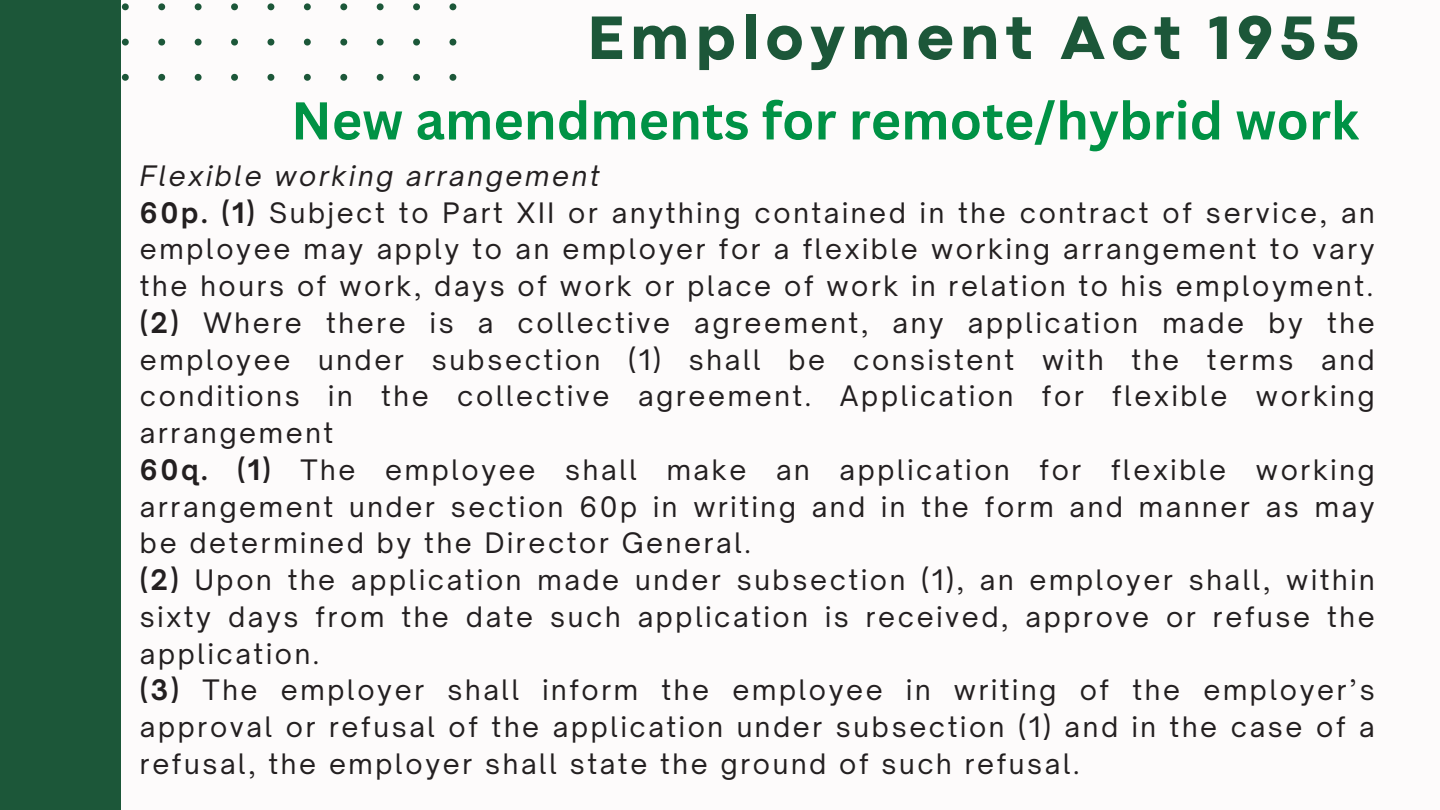
<style>
.page{position:relative;width:1440px;height:810px;background:#fdfbfb}
.page>*{position:absolute;margin:0;border:0;box-sizing:border-box;transform-origin:0 0}
.t1{font:800 64px "Codec Pro";letter-spacing:.1em;color:#1c5739}
.t2{font:700 52px "Canva Sans";color:#009245}
.t3{font:27px/36.8px "Open Sauce One";letter-spacing:.1em;color:#231f20;text-align:justify}
.t4{font:italic 27px "Open Sauce One";letter-spacing:.1em;color:#231f20}
.s1{font-weight:700}
</style>
<div class="page">
<div style="left:0;top:0;width:122px;height:810px;background:#1c5739"></div>
<svg style="left:122px;top:3px;width:334px;height:78px"></svg>
<p class="t1" style="left:588px;top:15px;width:773px">Employment Act 1955</p>
<p class="t2" style="left:291px;top:84px;width:1069px">New amendments for remote/hybrid work</p>
<p class="t4" style="left:140px;top:159px;width:461px">Flexible working arrangement</p>
<p class="t3" style="left:140px;top:194px;width:1236px"><span class="s1">60p. (1)</span> Subject to Part XII or anything contained in the contract of service, an employee may apply to an employer for a flexible working arrangement to vary the hours of work, days of work or place of work in relation to his employment.</p>
<p class="t3" style="left:140px;top:304px;width:1236px"><span class="s1">(2)</span> Where there is a collective agreement, any application made by the employee under subsection (1) shall be consistent with the terms and conditions in the collective agreement. Application for flexible working arrangement</p>
<p class="t3" style="left:140px;top:451px;width:1236px"><span class="s1">60q. (1)</span> The employee shall make an application for flexible working arrangement under section 60p in writing and in the form and manner as may be determined by the Director General.</p>
<p class="t3" style="left:140px;top:561px;width:1236px"><span class="s1">(2)</span> Upon the application made under subsection (1), an employer shall, within sixty days from the date such application is received, approve or refuse the application.</p>
<p class="t3" style="left:140px;top:672px;width:1236px"><span class="s1">(3)</span> The employer shall inform the employee in writing of the employer’s approval or refusal of the application under subsection (1) and in the case of a refusal, the employer shall state the ground of such refusal.</p>
</div>
